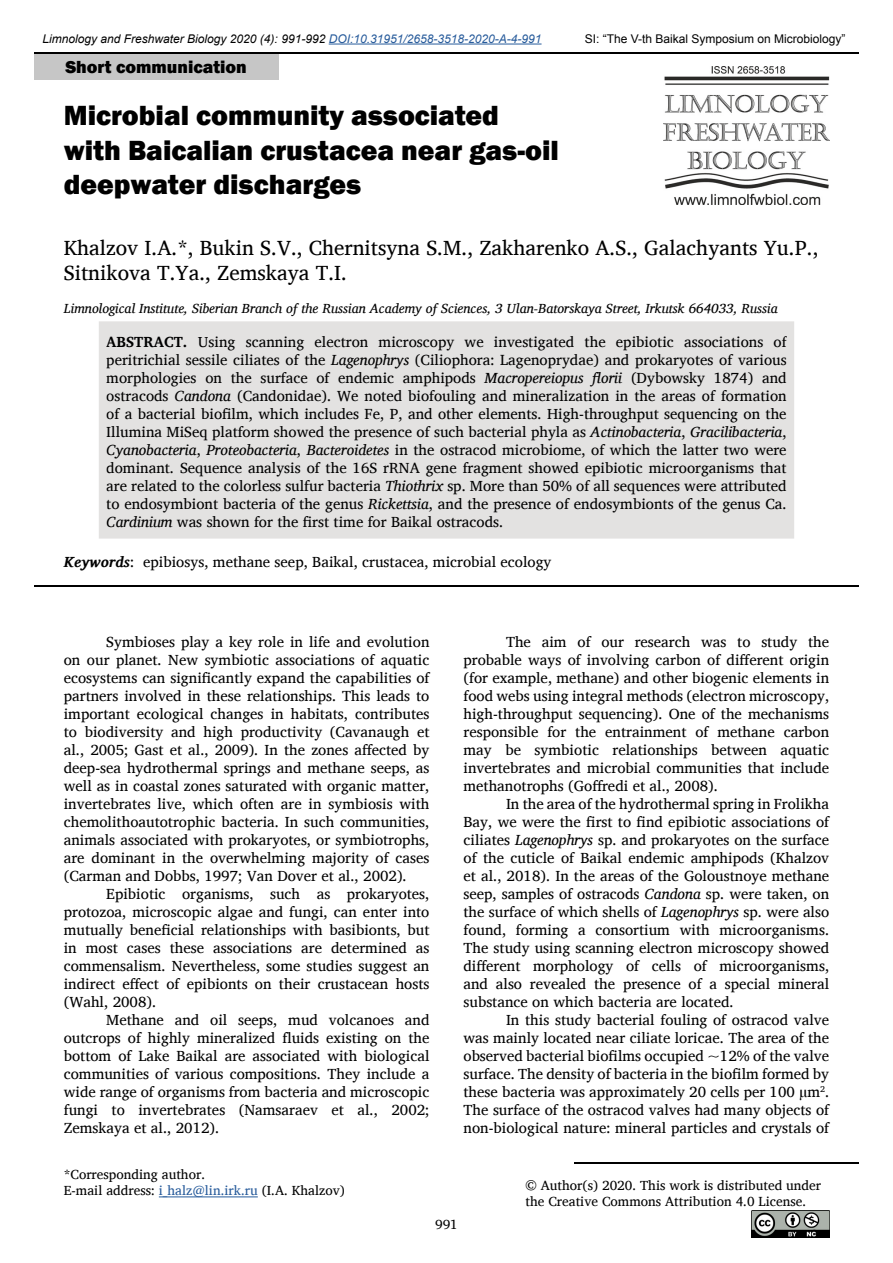
<style>
.page{position:relative;width:893px;height:1263px;background:#fff}
.page>*{position:absolute;margin:0;border:0;box-sizing:border-box;transform-origin:0 0}
.header_article{font:800 28.5px/34.2px "Franklin Gothic";color:#000}
.Autors{font:21px/25.2px "Charis SIL";color:#000}
.t1{font:800 18px "Franklin Gothic";color:#000}
.body_regular{font:15px/18px "Charis SIL";color:#000;text-align:justify}
.small_regular{font:13.5px "Charis SIL";color:#000}
.Instituts{font:italic 13.5px "Charis SIL";color:#000}
.t2{font:italic 12px "Arial";color:#000}
.t3{font:12px "Arial";color:#000}
.s1{color:#275b9b}
.s2{font-weight:700}
.s3{font-style:italic}
.s4{font-weight:700;font-style:italic}
</style>
<div class="page">
<hr style="left:34px;top:52px;width:825px;height:2px;background:#000">
<hr style="left:329px;top:44px;width:213px;height:1px;background:#275b9b">
<img style="left:663px;top:67px;width:166px;height:138px">
<div style="left:34px;top:54px;width:244px;height:26px;background:#c6c6c6"></div>
<img style="left:751px;top:1210px;width:78px;height:27px">
<hr style="left:574px;top:1162px;width:285px;height:1px;background:#000">
<hr style="left:159px;top:1196px;width:99px;height:1px;background:#275b9b">
<div style="left:99px;top:321px;width:695px;height:218px;background:#e3e2e1"></div>
<hr style="left:34px;top:585px;width:825px;height:2px;background:#000">
<p class="t2" style="left:43px;top:31px;width:500px">Limnology and Freshwater Biology 2020 (4): 991-992 <span class="s1">DOI:10.31951/2658-3518-2020-A-4-991</span></p>
<p class="t3" style="left:585px;top:31px;width:262px">SI: “The V-th Baikal Symposium on Microbiology”</p>
<p class="t1" style="left:65px;top:55px;width:183px">Short communication</p>
<p class="header_article" style="left:64px;top:99px;width:497px">Microbial community associated with Baicalian crustacea near gas-oil deepwater discharges</p>
<p class="Autors" style="left:64px;top:235px;width:756px">Khalzov I.A.*, Bukin S.V., Chernitsyna S.M., Zakharenko A.S., Galachyants Yu.P.,<br>Sitnikova T.Ya., Zemskaya T.I.</p>
<p class="Instituts" style="left:64px;top:300px;width:716px">Limnological Institute, Siberian Branch of the Russian Academy of Sciences, 3 Ulan-Batorskaya Street, Irkutsk 664033, Russia</p>
<p class="body_regular" style="left:106px;top:333px;width:682px"><span class="s2">ABSTRACT.</span> Using scanning electron microscopy we investigated the epibiotic associations of peritrichial sessile ciliates of the <span class="s3">Lagenophrys</span> (Ciliophora: Lagenoprydae) and prokaryotes of various morphologies on the surface of endemic amphipods <span class="s3">Macropereiopus florii</span> (Dybowsky 1874) and ostracods <span class="s3">Candona</span> (Candonidae). We noted biofouling and mineralization in the areas of formation of a bacterial biofilm, which includes Fe, P, and other elements. High-throughput sequencing on the Illumina MiSeq platform showed the presence of such bacterial phyla as <span class="s3">Actinobacteria</span>, <span class="s3">Gracilibacteria</span>, <span class="s3">Cyanobacteria</span>, <span class="s3">Proteobacteria</span>, <span class="s3">Bacteroidetes</span> in the ostracod microbiome, of which the latter two were dominant. Sequence analysis of the 16S rRNA gene fragment showed epibiotic microorganisms that are related to the colorless sulfur bacteria <span class="s3">Thiothrix</span> sp. More than 50% of all sequences were attributed to endosymbiont bacteria of the genus <span class="s3">Rickettsia</span>, and the presence of endosymbionts of the genus Ca.<br><span class="s3">Cardinium</span> was shown for the first time for Baikal ostracods.</p>
<p class="body_regular" style="left:64px;top:553px;width:489px"><span class="s4">Keywords</span>: epibiosys, methane seep, Baikal, crustacea, microbial ecology</p>
<p class="body_regular" style="left:64px;top:633px;width:367px;text-indent:43px">Symbioses play a key role in life and evolution on our planet. New symbiotic associations of aquatic ecosystems can significantly expand the capabilities of partners involved in these relationships. This leads to important ecological changes in habitats, contributes to biodiversity and high productivity (Cavanaugh et al., 2005; Gast et al., 2009). In the zones affected by deep-sea hydrothermal springs and methane seeps, as well as in coastal zones saturated with organic matter, invertebrates live, which often are in symbiosis with chemolithoautotrophic bacteria. In such communities, animals associated with prokaryotes, or symbiotrophs, are dominant in the overwhelming majority of cases (Carman and Dobbs, 1997; Van Dover et al., 2002).</p>
<p class="body_regular" style="left:64px;top:885px;width:367px;text-indent:43px">Epibiotic organisms, such as prokaryotes, protozoa, microscopic algae and fungi, can enter into mutually beneficial relationships with basibionts, but in most cases these associations are determined as commensalism. Nevertheless, some studies suggest an indirect effect of epibionts on their crustacean hosts (Wahl, 2008).</p>
<p class="body_regular" style="left:64px;top:1011px;width:367px;text-indent:43px">Methane and oil seeps, mud volcanoes and outcrops of highly mineralized fluids existing on the bottom of Lake Baikal are associated with biological communities of various compositions. They include a wide range of organisms from bacteria and microscopic fungi to invertebrates (Namsaraev et al., 2002; Zemskaya et al., 2012).</p>
<p class="small_regular" style="left:64px;top:1166px;width:143px">*Corresponding author.</p>
<p class="small_regular" style="left:64px;top:1182px;width:283px">E-mail address: <span class="s1">i_halz@lin.irk.ru</span> (I.A. Khalzov)</p>
<p class="body_regular" style="left:463px;top:633px;width:367px;text-indent:43px">The aim of our research was to study the probable ways of involving carbon of different origin (for example, methane) and other biogenic elements in food webs using integral methods (electron microscopy, high-throughput sequencing). One of the mechanisms responsible for the entrainment of methane carbon may be symbiotic relationships between aquatic invertebrates and microbial communities that include methanotrophs (Goffredi et al., 2008).</p>
<p class="body_regular" style="left:463px;top:795px;width:367px;text-indent:43px">In the area of the hydrothermal spring in Frolikha Bay, we were the first to find epibiotic associations of ciliates <span class="s3">Lagenophrys</span> sp. and prokaryotes on the surface of the cuticle of Baikal endemic amphipods (Khalzov et al., 2018). In the areas of the Goloustnoye methane seep, samples of ostracods <span class="s3">Candona</span> sp. were taken, on the surface of which shells of <span class="s3">Lagenophrys</span> sp. were also found, forming a consortium with microorganisms.<br>The study using scanning electron microscopy showed different morphology of cells of microorganisms, and also revealed the presence of a special mineral substance on which bacteria are located.</p>
<p class="body_regular" style="left:463px;top:1011px;width:367px;text-indent:43px">In this study bacterial fouling of ostracod valve was mainly located near ciliate loricae. The area of the observed bacterial biofilms occupied ~12% of the valve surface. The density of bacteria in the biofilm formed by these bacteria was approximately 20 cells per 100 µm<sup>2</sup>.<br>The surface of the ostracod valves had many objects of non-biological nature: mineral particles and crystals of</p>
<p class="small_regular" style="left:526px;top:1177px;width:297px">© Author(s) 2020. This work is distributed under</p>
<p class="small_regular" style="left:526px;top:1193px;width:282px">the Creative Commons Attribution 4.0 License.</p>
<p class="small_regular" style="left:435px;top:1216px;width:24px">991</p>
</div>
